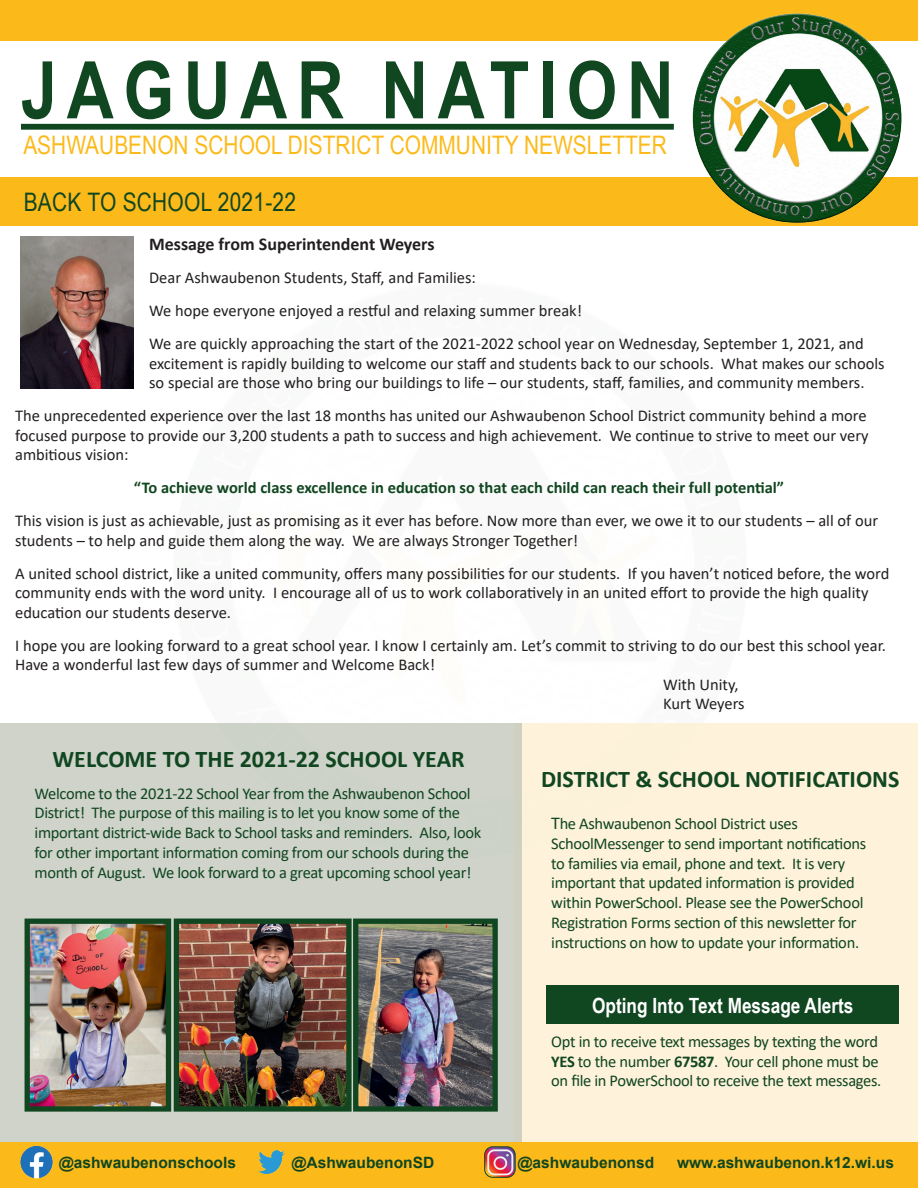
<style>
.page{position:relative;width:918px;height:1188px;background:#fff}
.page>*{position:absolute;margin:0;border:0;box-sizing:border-box;transform-origin:0 0}
.t1{font:700 79.5px "Arial Narrow";letter-spacing:.12em;color:#104620}
.t2{font:25.5px "Arial Narrow";color:#fcba1a}
.t3{font:25.5px "Arial Narrow";letter-spacing:.01em;color:#104620}
.t4{font:700 24px "Calibri";color:#104620}
.t5{font:700 21px "Arial Narrow";color:#fff}
.t6{font:700 18px "Calibri";color:#231f20}
.t7{font:16.5px/19.5px "Calibri";color:#231f20}
.t8{font:16.5px/19.8px "Calibri";letter-spacing:-.02em;color:#104620}
.t9{font:700 16.5px "Calibri";color:#104620}
.t10{font:700 15.6px "Arial";color:#104620}
.s1{font-size:18px}
.s2{font-weight:700}
</style>
<div class="page">
<div style="left:0;top:0;width:918px;height:40px;background:#fcba1a"></div>
<div style="left:0;top:178px;width:918px;height:48px;background:#fcba1a"></div>
<div style="left:514px;top:723px;width:404px;height:420px;background:#fef2db"></div>
<img style="left:20px;top:237px;width:114px;height:152px">
<div style="left:0;top:723px;width:522px;height:420px;background:#cfd3ca"></div>
<img style="left:31px;top:925px;width:134px;height:181px">
<div style="left:25px;top:919px;width:146px;height:193px;border:5px solid #104620"></div>
<div style="left:21px;top:124px;width:653px;height:6px;background:#104620"></div>
<img style="left:359px;top:925px;width:133px;height:181px">
<div style="left:353px;top:919px;width:145px;height:193px;border:5px solid #104620"></div>
<div style="left:546px;top:986px;width:353px;height:38px;background:#104620"></div>
<img style="left:180px;top:925px;width:166px;height:181px">
<div style="left:174px;top:919px;width:178px;height:193px;border:5px solid #104620"></div>
<img style="left:680px;top:13px;width:235px;height:210px">
<div style="left:0;top:1143px;width:918px;height:45px;background:#fcba1a"></div>
<img style="left:486px;top:1148px;width:28px;height:28px">
<div style="left:484px;top:1146px;width:32px;height:32px;border:1px solid #104620;border-radius:8px"></div>
<img style="left:20px;top:1145px;width:33px;height:34px">
<img style="left:258px;top:1151px;width:26px;height:22px">
<h1 class="t1" style="left:21px;top:30px;width:654px">JAGUAR NATION</h1>
<h2 class="t2" style="left:23px;top:127px;width:645px">ASHWAUBENON SCHOOL DISTRICT COMMUNITY NEWSLETTER</h2>
<h2 class="t3" style="left:24px;top:183px;width:274px">BACK TO SCHOOL 2021-22</h2>
<p class="t6" style="left:149px;top:231px;width:287px">Message from Superintendent Weyers</p>
<p class="t7" style="left:149px;top:261px;width:716px;line-height:33px">Dear Ashwaubenon Students, Staff, and Families:<br>We hope everyone enjoyed a restful and relaxing summer break!<br>We are quickly approaching the start of the 2021-2022 school year on Wednesday, September 1, 2021, and</p>
<p class="t7" style="left:149px;top:353px;width:737px">-excitement is rapidly building to welcome our staff and students back to our schools. What makes our schools -so special are those who bring our buildings to life – our students, staff, families, and community members.</p>
<p class="t7" style="left:15px;top:406px;width:855px;text-align:justify">The unprecedented experience over the last 18 months has united our Ashwaubenon School District community behind a more -focused purpose to provide our 3,200 students a path to success and high achievement. We continue to strive to meet our very ambitious vision:</p>
<p class="t9" style="left:134px;top:476px;width:652px">“To achieve world class excellence in education so that each child can reach their full potential”</p>
<p class="t7" style="left:15px;top:511px;width:865px">This vision is just as achievable, just as promising as it ever has before. Now more than ever, we owe it to our students – all of our students – to help and guide them along the way. We are always Stronger Together!</p>
<p class="t7" style="left:15px;top:563px;width:876px">A united school district, like a united community, offers many possibilities for our students. If you haven’t noticed before, the word community ends with the word unity. I encourage all of us to work collaboratively in an united effort to provide the high quality -education our students deserve.</p>
<p class="t7" style="left:15px;top:635px;width:872px">I hope you are looking forward to a great school year. I know I certainly am. Let’s commit to striving to do our best this school year.</p>
<p class="t7" style="left:15px;top:655px;width:421px">Have a wonderful last few days of summer and Welcome Back!</p>
<p class="t7" style="left:663px;top:674px;width:77px">With Unity,</p>
<p class="t7" style="left:663px;top:694px;width:83px">Kurt Weyers</p>
<h3 class="t4" style="left:53px;top:742px;width:414px">WELCOME TO THE 2021-22 SCHOOL YEAR</h3>
<p class="t8" style="left:35px;top:783px;width:448px">Welcome to the 2021-22 School Year from the Ashwaubenon School District! The purpose of this mailing is to let you know some of the important district-wide Back to School tasks and reminders. Also, look for other important information coming from our schools during the month of August. We look forward to a great upcoming school year!</p>
<h3 class="t4" style="left:541px;top:763px;width:360px">DISTRICT &amp; SCHOOL NOTIFICATIONS</h3>
<p class="t8" style="left:551px;top:813px;width:317px"><span class="s1">T</span>he Ashwaubenon School District uses -SchoolMessenger to send important notifications to families via email, phone and text. It is very important that updated information is provided within PowerSchool. Please see the PowerSchool -Registration Forms section of this newsletter for instructions on how to update your information.</p>
<p class="t5" style="left:592px;top:989px;width:263px">Opting Into Text Message Alerts</p>
<p class="t8" style="left:551px;top:1031px;width:332px">Opt in to receive text messages by texting the word<br><span class="s2">YES</span> to the number <span class="s2">67587</span>. Your cell phone must be on file in PowerSchool to receive the text messages.</p>
<p class="t10" style="left:59px;top:1151px;width:179px">@ashwaubenonschools</p>
<p class="t10" style="left:291px;top:1151px;width:144px">@AshwaubenonSD</p>
<p class="t10" style="left:517px;top:1151px;width:138px">@ashwaubenonsd</p>
<p class="t10" style="left:677px;top:1151px;width:218px">www.ashwaubenon.k12.wi.us</p>
</div>
